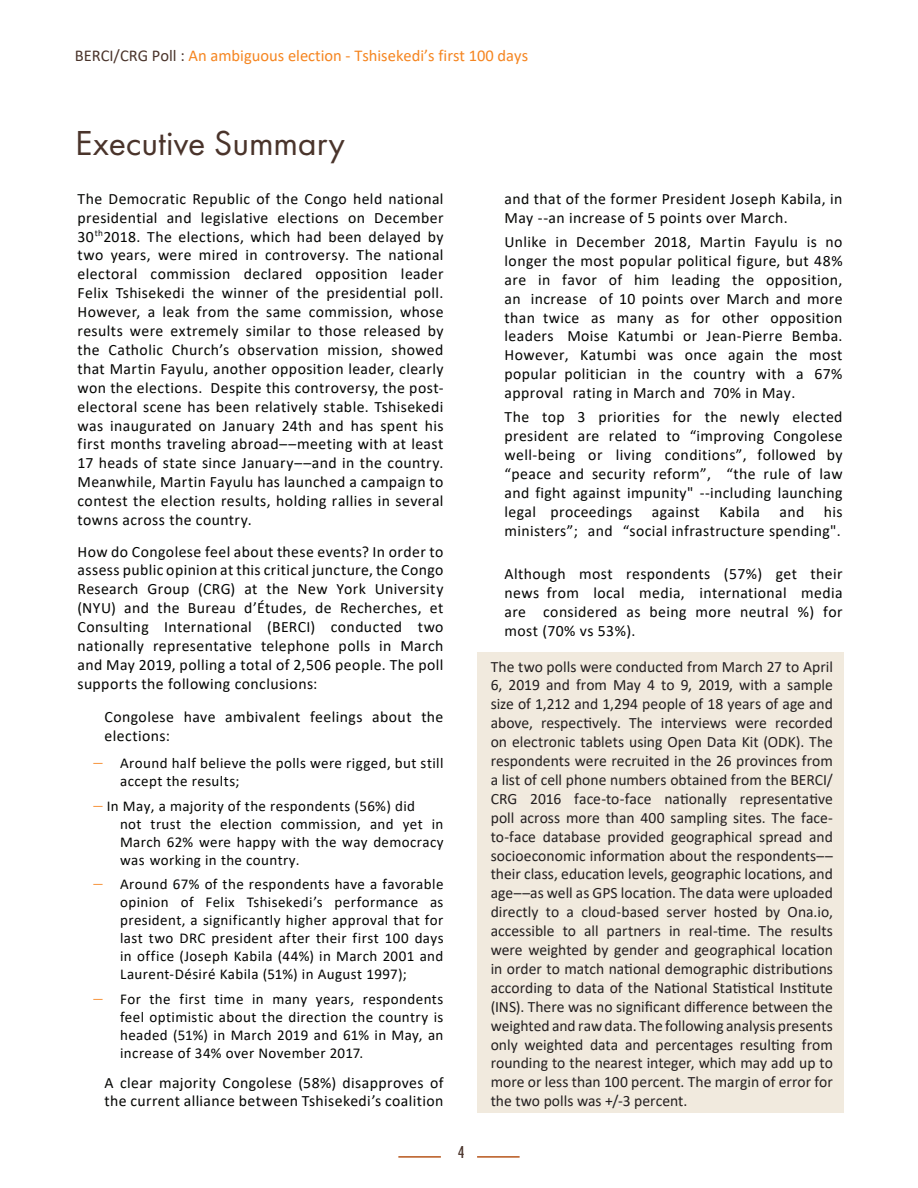
<style>
.page{position:relative;width:918px;height:1188px;background:#fff}
.page>*{position:absolute;margin:0;border:0;box-sizing:border-box;transform-origin:0 0}
.t1{font:36px "Futura PT";letter-spacing:-.005em;color:#4a342b}
.t2{font:500 18px "Futura PT Cond";color:#4a342b}
.t3{font:16.5px "Calibri";color:#f58520}
.t4{font:15.75px/18.9px "Calibri";letter-spacing:.025em;color:#040503;text-align:justify}
.t5{font:15.75px/18.9px "Calibri";color:#231f20;text-align:justify}
.t6{font:15px/18px "Calibri";letter-spacing:.025em;color:#040503}
.s1{color:#4a342b}
.s2{color:#f58520}
</style>
<div class="page">
<hr style="left:398px;top:1156px;width:43px;height:2px;background:#b7561b">
<hr style="left:477px;top:1156px;width:43px;height:2px;background:#b7561b">
<div style="left:477px;top:652px;width:367px;height:461px;background:#f1eade"></div>
<p class="t3" style="left:75px;top:44px;width:455px"><span class="s1">BERCI/CRG Poll :</span> An ambiguous election - Tshisekedi’s first 100 days</p>
<h1 class="t1" style="left:75px;top:122px;width:272px">Executive Summary</h1>
<p class="t4" style="left:78px;top:189px;width:368px">The Democratic Republic of the Congo held national presidential and legislative elections on December 30<sup>th</sup>2018. The elections, which had been delayed by two years, were mired in controversy. The national electoral commission declared opposition leader Felix Tshisekedi the winner of the presidential poll.<br>However, a leak from the same commission, whose results were extremely similar to those released by the Catholic Church’s observation mission, showed that Martin Fayulu, another opposition leader, clearly won the elections. Despite this controversy, the post&shy;electoral scene has been relatively stable. Tshisekedi was inaugurated on January 24th and has spent his first months traveling abroad––meeting with at least 17 heads of state since January––and in the country.<br>Meanwhile, Martin Fayulu has launched a campaign to contest the election results, holding rallies in several towns across the country.</p>
<p class="t4" style="left:78px;top:541px;width:368px">How do Congolese feel about these events? In order to assess public opinion at this critical juncture, the Congo Research Group (CRG) at the New York University (NYU) and the Bureau d’Études, de Recherches, et Consulting International (BERCI) conducted two nationally representative telephone polls in March and May 2019, polling a total of 2,506 people. The poll supports the following conclusions:</p>
<p class="t4" style="left:105px;top:707px;width:340px">Congolese have ambivalent feelings about the elections:</p>
<p class="t6" style="left:120px;top:754px;width:325px;text-indent:-27px"><span class="s2">−</span> Around half believe the polls were rigged, but still accept the results;</p>
<p class="t6" style="left:120px;top:797px;width:325px;text-indent:-27px"><span class="s2">−</span> In May, a majority of the respondents (56%) did<br>not trust the election commission, and yet in March 62% were happy with the way democracy was working in the country.</p>
<p class="t6" style="left:120px;top:874px;width:325px;text-align:justify;text-indent:-27px"><span class="s2">−</span> Around 67% of the respondents have a favorable opinion of Felix Tshisekedi’s performance as president, a significantly higher approval that for last two DRC president after their first 100 days in office (Joseph Kabila (44%) in March 2001 and Laurent-Désiré Kabila (51%) in August 1997);</p>
<p class="t6" style="left:120px;top:989px;width:325px;text-align:justify;text-indent:-27px"><span class="s2">−</span> For the first time in many years, respondents feel optimistic about the direction the country is headed (51%) in March 2019 and 61% in May, an increase of 34% over November 2017.</p>
<p class="t4" style="left:105px;top:1072px;width:340px">A clear majority Congolese (58%) disapproves of the current alliance between Tshisekedi’s coalition</p>
<p class="t2" style="left:458px;top:1141px;width:8px">4</p>
<p class="t4" style="left:505px;top:189px;width:339px">and that of the former President Joseph Kabila, in<br>May --an increase of 5 points over March.</p>
<p class="t4" style="left:505px;top:232px;width:340px">Unlike in December 2018, Martin Fayulu is no longer the most popular political figure, but 48% are in favor of him leading the opposition, an increase of 10 points over March and more than twice as many as for other opposition leaders Moise Katumbi or Jean-Pierre Bemba.<br>However, Katumbi was once again the most popular politician in the country with a 67% approval rating in March and 70% in May.</p>
<p class="t4" style="left:505px;top:407px;width:340px">The top 3 priorities for the newly elected president are related to “improving Congolese well-being or living conditions”, followed by “peace and security reform”, “the rule of law and fight against impunity" --including launching legal proceedings against Kabila and his ministers”; and “social infrastructure spending".</p>
<p class="t4" style="left:505px;top:564px;width:339px">Although most respondents (57%) get their news from local media, international media are considered as being more neutral %) for most (70% vs 53%).</p>
<p class="t5" style="left:491px;top:656px;width:344px">The two polls were conducted from March 27 to April 6, 2019 and from May 4 to 9, 2019, with a sample size of 1,212 and 1,294 people of 18 years of age and above, respectively. The interviews were recorded on electronic tablets using Open Data Kit (ODK). The respondents were recruited in the 26 provinces from a list of cell phone numbers obtained from the BERCI/ CRG 2016 face-to-face nationally representative poll across more than 400 sampling sites. The face&shy;to-face database provided geographical spread and socioeconomic information about the respondents–– their class, education levels, geographic locations, and age––as well as GPS location. The data were uploaded directly to a cloud-based server hosted by Ona.io, accessible to all partners in real-time. The results were weighted by gender and geographical location in order to match national demographic distributions according to data of the National Statistical Institute (INS). There was no significant difference between the weighted and raw data. The following analysis presents only weighted data and percentages resulting from rounding to the nearest integer, which may add up to more or less than 100 percent. The margin of error for the two polls was +/-3 percent.</p>
</div>
